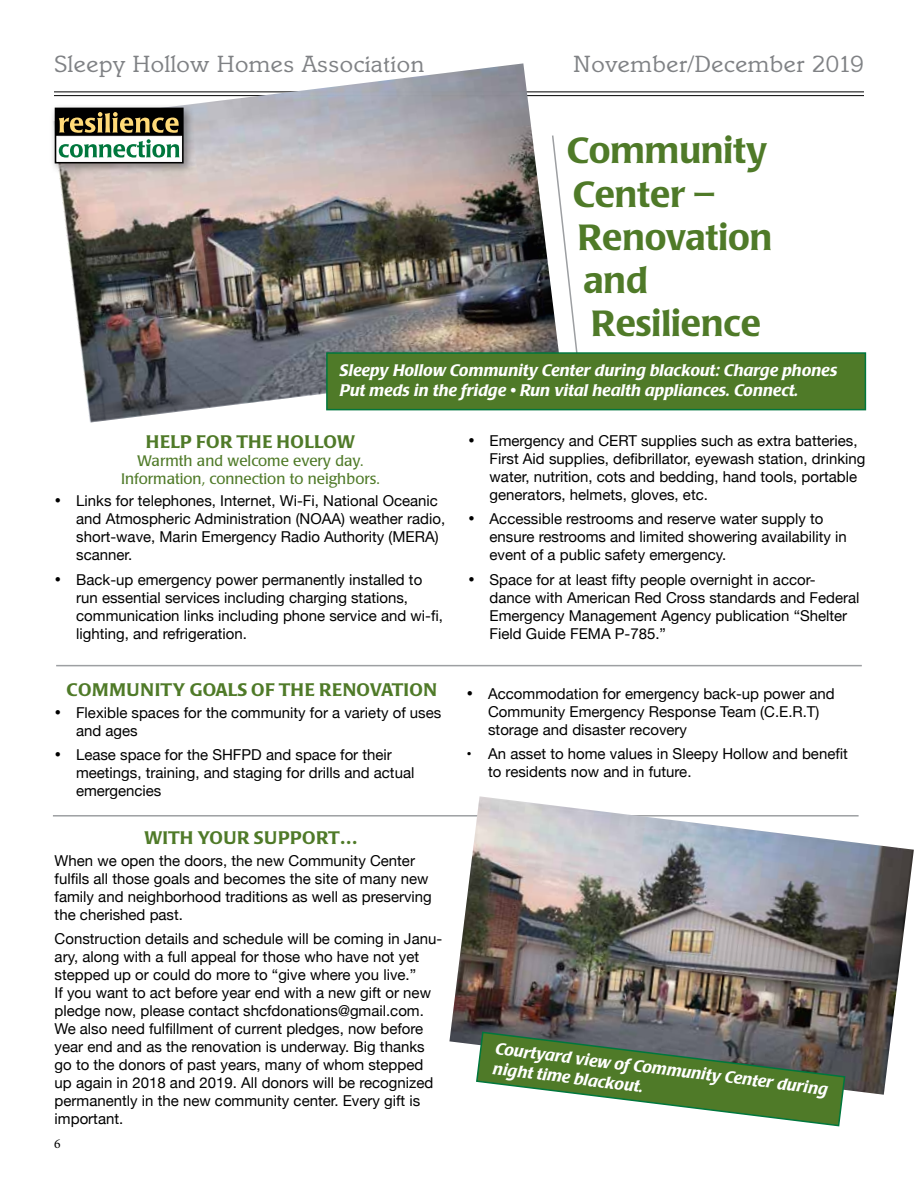
<style>
.page{position:relative;width:918px;height:1188px;background:#fff}
.page>*{position:absolute;margin:0;border:0;box-sizing:border-box;transform-origin:0 0}
.t1{font:500 36px "Poppl Laudatio";color:#4f7a28}
.t2{font:24px "Italia";letter-spacing:.025em;color:#808285}
.t3{font:500 18px "Poppl Laudatio";letter-spacing:.02em;color:#4f7a28}
.t4{font:italic 500 16.5px/19.8px "Poppl Laudatio";letter-spacing:.01em;color:#fff}
.t5{font:15px/18px "Helvetica Neue";color:#000}
.t6{font:15px/18px "Poppl Laudatio";color:#4f7a28;text-align:center}
.t7{font:13.5px "Minion Pro";color:#000}
.s1{font-weight:400}
</style>
<div class="page">
<hr style="left:54px;top:92px;width:810px;height:1px;background:#000">
<hr style="left:54px;top:95px;width:810px;height:1px;background:#000">
<hr style="left:53px;top:815px;width:806px;height:2px;background:#9d9fa2">
<img style="left:54px;top:63px;width:506px;height:360px">
<img style="left:449px;top:796px;width:465px;height:299px">
<svg style="left:551px;top:134px;width:27px;height:218px"></svg>
<hr style="left:56px;top:665px;width:806px;height:1px;background:#9d9fa2">
<div style="left:326px;top:352px;width:540px;height:58px;background:#4f7a28;border:2px solid #00773d"></div>
<svg style="left:475px;top:1031px;width:371px;height:96px"></svg>
<div style="left:50px;top:103px;width:145px;height:72px;background:#000;opacity:.37"></div>
<div style="left:55px;top:108px;width:128px;height:55px;background:linear-gradient(to right,#000,#000)"></div>
<div style="left:55px;top:108px;width:129px;height:55px;border:1px solid #000"></div>
<div style="left:57px;top:136px;width:125px;height:26px;background:#fff;border:1px solid #fff"></div>
<svg style="left:59px;top:112px;width:120px;height:21px;background:#64552f"></svg>
<svg style="left:59px;top:139px;width:121px;height:19px"></svg>
<h2 class="t2" style="left:54px;top:50px;width:372px">Sleepy Hollow Homes Association</h2>
<h2 class="t2" style="left:574px;top:50px;width:292px">November/December 2019</h2>
<h1 class="t1" style="left:567px;top:130px;width:202px">Community</h1>
<h1 class="t1" style="left:573px;top:174px;width:144px">Center <span class="s1">–</span></h1>
<h1 class="t1" style="left:577px;top:217px;width:197px">Renovation</h1>
<h1 class="t1" style="left:583px;top:260px;width:66px">and</h1>
<h1 class="t1" style="left:591px;top:303px;width:172px">Resilience</h1>
<p class="t4" style="left:340px;top:361px;width:499px">Sleepy Hollow Community Center during blackout: Charge phones<br>Put meds in the fridge • Run vital health appliances. Connect.</p>
<p class="t3" style="left:146px;top:432px;width:211px">HELP FOR THE HOLLOW</p>
<p class="t6" style="left:121px;top:452px;width:260px">Warmth and welcome every day.<br>Information, connection to neighbors.</p>
<p class="t5" style="left:76px;top:493px;width:370px;text-indent:-22px">• Links for telephones, Internet, Wi-Fi, National Oceanic and Atmospheric Administration (NOAA) weather radio, short-wave, Marin Emergency Radio Authority (MERA) scanner.</p>
<p class="t5" style="left:76px;top:571px;width:368px;text-indent:-22px">• Back-up emergency power permanently installed to run essential services including charging stations, communication links including phone service and wi-fi, lighting, and refrigeration.</p>
<p class="t3" style="left:67px;top:679px;width:372px">COMMUNITY GOALS OF THE RENOVATION</p>
<p class="t5" style="left:76px;top:704px;width:367px;text-indent:-22px">• Flexible spaces for the community for a variety of uses and ages</p>
<p class="t5" style="left:76px;top:747px;width:340px;text-indent:-22px">• Lease space for the SHFPD and space for their meetings, training, and staging for drills and actual emergencies</p>
<p class="t3" style="left:145px;top:827px;width:215px">WITH YOUR SUPPORT…</p>
<p class="t5" style="left:55px;top:853px;width:379px">When we open the doors, the new Community Center fulfils all those goals and becomes the site of many new family and neighborhood traditions as well as preserving the cherished past.</p>
<p class="t5" style="left:55px;top:931px;width:389px">Construction details and schedule will be coming in Janu&shy;ary, along with a full appeal for those who have not yet stepped up or could do more to “give where you live.”<br>If you want to act before year end with a new gift or new pledge now, please contact shcfdonations@gmail.com.<br>We also need fulfillment of current pledges, now before year end and as the renovation is underway. Big thanks go to the donors of past years, many of whom stepped up again in 2018 and 2019. All donors will be recognized permanently in the new community center. Every gift is important.</p>
<p class="t7" style="left:54px;top:1135px;width:8px">6</p>
<p class="t5" style="left:490px;top:432px;width:377px;text-indent:-22px">• Emergency and CERT supplies such as extra batteries, First Aid supplies, defibrillator, eyewash station, drinking water, nutrition, cots and bedding, hand tools, portable generators, helmets, gloves, etc.</p>
<p class="t5" style="left:490px;top:511px;width:359px;text-indent:-22px">• Accessible restrooms and reserve water supply to ensure restrooms and limited showering availability in event of a public safety emergency.</p>
<p class="t5" style="left:490px;top:571px;width:372px;text-indent:-22px">• Space for at least fifty people overnight in accor&shy;dance with American Red Cross standards and Federal Emergency Management Agency publication “Shelter Field Guide FEMA P-785.”</p>
<p class="t5" style="left:488px;top:685px;width:348px;text-indent:-22px">• Accommodation for emergency back-up power and<br>Community Emergency Response Team (C.E.R.T) storage and disaster recovery</p>
<p class="t5" style="left:488px;top:746px;width:361px;text-indent:-22px">• An asset to home values in Sleepy Hollow and benefit to residents now and in future.</p>
<p class="t4" style="left:497px;top:1039px;width:336px;rotate:7deg">Courtyard view of Community Center during night time blackout.</p>
</div>
